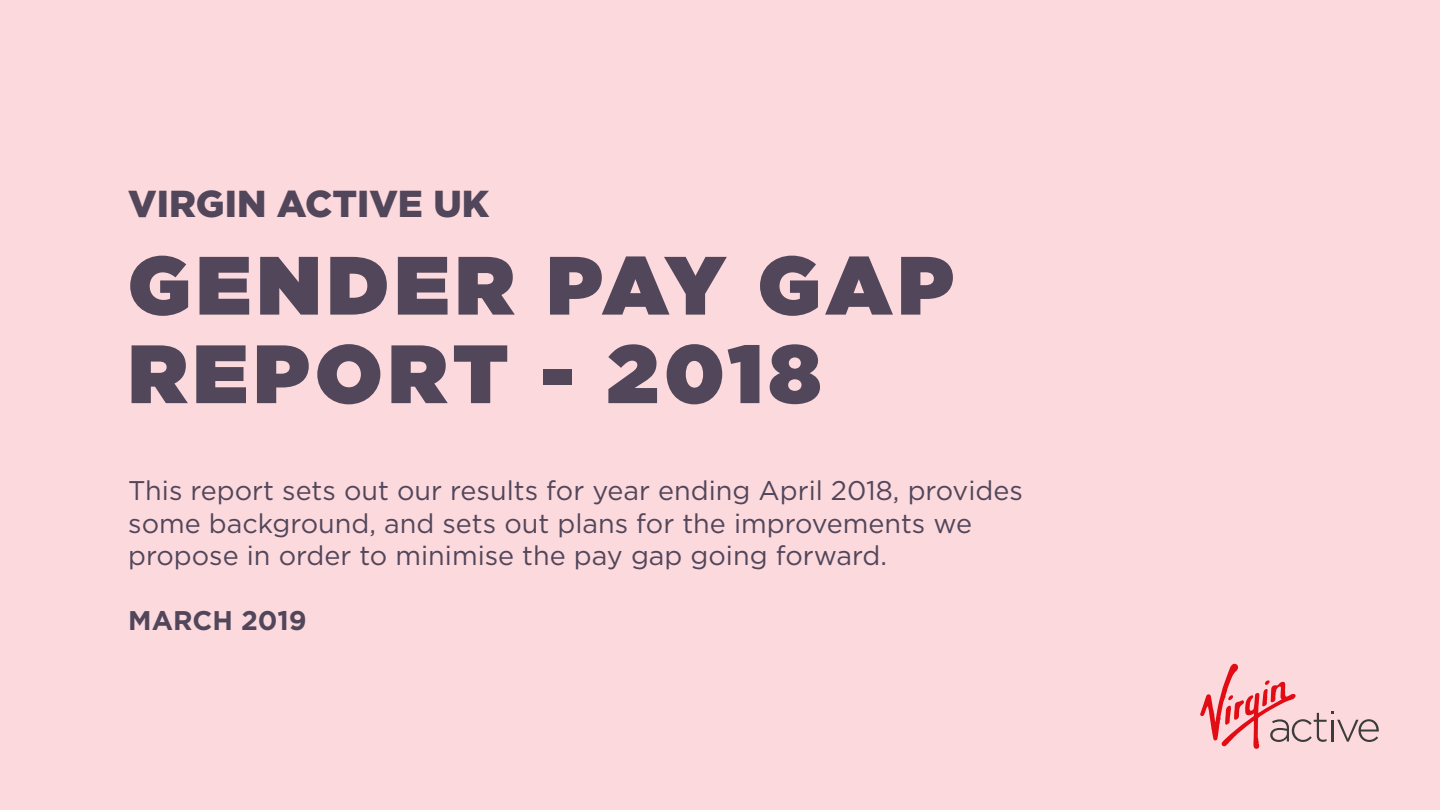
<style>
.page{position:relative;width:1440px;height:810px;background:#fcd9dd}
.page>*{position:absolute;margin:0;border:0;box-sizing:border-box;transform-origin:0 0}
.t1{font:900 82.5px/88.5px "Gotham";letter-spacing:.07em;color:#51465a}
.t2{font:900 37.5px "Gotham";color:#51465a}
.t3{font:27px/32.4px "Gotham";color:#51465a}
.t4{font:700 27px "Gotham";color:#51465a}
</style>
<div class="page">
<svg style="left:1200px;top:664px;width:179px;height:85px"></svg>
<h2 class="t2" style="left:128px;top:178px;width:362px">VIRGIN ACTIVE UK</h2>
<h1 class="t1" style="left:128px;top:240px;width:827px">GENDER PAY GAP<br>REPORT - 2018</h1>
<p class="t3" style="left:128px;top:474px;width:896px">This report sets out our results for year ending April 2018, provides some background, and sets out plans for the improvements we propose in order to minimise the pay gap going forward.</p>
<p class="t4" style="left:128px;top:602px;width:180px">MARCH 2019</p>
</div>
